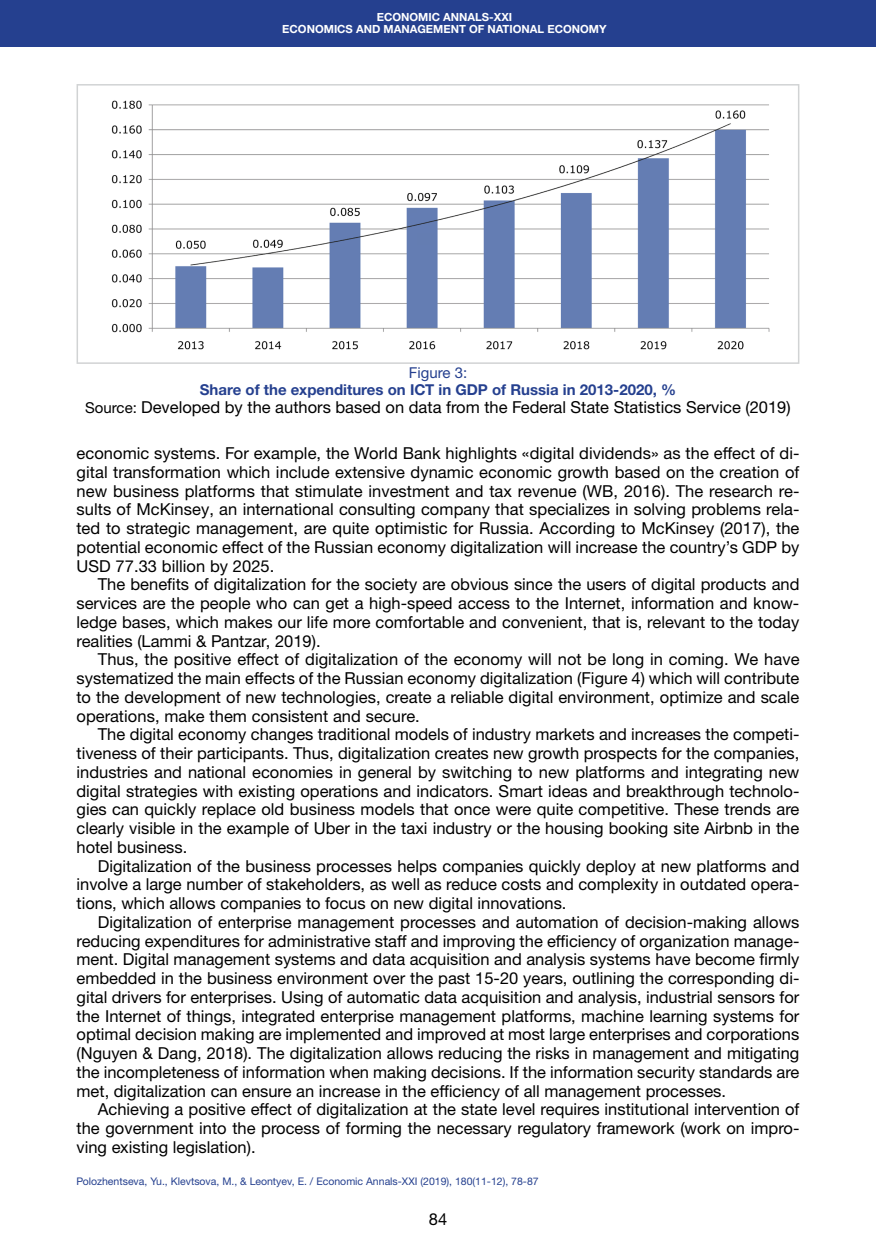
<style>
.page{position:relative;width:876px;height:1246px;background:#fff}
.page>*{position:absolute;margin:0;border:0;box-sizing:border-box;transform-origin:0 0}
.Абзац_2019{font:16.5px/18.8px "Helvetica Neue LTW1 G";color:#000;text-align:justify}
.Таблицы__рисунки__по{font:16.5px "Helvetica Neue LTW1 G";color:#000}
.Таблицы___рисунки_ша{font:700 15px "Helvetica Neue LTW1 G";color:#25408f}
.Таблицы___рисунки_ша-2{font:15px "Helvetica Neue LTW1 G";color:#25408f}
.Посада_2016{font:700 11.25px "Helvetica Neue LTW1 G";color:#fff}
.Нижний_колонтитул_20{font:10.5px "Helvetica Neue LTW1 G";color:#25408f}
.s1{font-size:15px}
</style>
<div class="page">
<div style="left:0;top:0;width:876px;height:47px;background:#25408f"></div>
<img style="left:111px;top:100px;width:659px;height:250px">
<div style="left:77px;top:84px;width:722px;height:280px;border:2px solid #d1d3d4"></div>
<p class="Посада_2016" style="left:377px;top:10px;width:137px">ECONOMIC ANNALS-XXI</p>
<p class="Посада_2016" style="left:282px;top:22px;width:326px">ECONOMICS AND MANAGEMENT OF NATIONAL ECONOMY</p>
<p class="Таблицы___рисунки_ша-2" style="left:409px;top:363px;width:60px">Figure 3:</p>
<p class="Таблицы___рисунки_ша" style="left:200px;top:380px;width:478px">Share of the expenditures on ICT in GDP of Russia in 2013-2020, %</p>
<p class="Таблицы__рисунки__по" style="left:85px;top:396px;width:707px"><span class="s1">Source:</span> Developed by the authors based on data from the Federal State Statistics Service (2019)</p>
<p class="Абзац_2019" style="left:77px;top:444px;width:724px">economic systems. For example, the World Bank highlights «digital dividends» as the effect of di&shy;gital transformation which include extensive dynamic economic growth based on the creation of new business platforms that stimulate investment and tax revenue (WB, 2016). The research re&shy;sults of McKinsey, an international consulting company that specializes in solving problems rela&shy;ted to strategic management, are quite optimistic for Russia. According to McKinsey (2017), the potential economic effect of the Russian economy digitalization will increase the country’s GDP by USD 77.33 billion by 2025.</p>
<p class="Абзац_2019" style="left:77px;top:575px;width:724px;text-indent:21px">The benefits of digitalization for the society are obvious since the users of digital products and services are the people who can get a high-speed access to the Internet, information and know&shy;ledge bases, which makes our life more comfortable and convenient, that is, relevant to the today realities (Lammi &amp; Pantzar, 2019).</p>
<p class="Абзац_2019" style="left:77px;top:650px;width:724px;text-indent:21px">Thus, the positive effect of digitalization of the economy will not be long in coming. We have systematized the main effects of the Russian economy digitalization (Figure 4) which will contribute to the development of new technologies, create a reliable digital environment, optimize and scale operations, make them consistent and secure.</p>
<p class="Абзац_2019" style="left:77px;top:725px;width:724px;text-indent:21px">The digital economy changes traditional models of industry markets and increases the competi&shy;tiveness of their participants. Thus, digitalization creates new growth prospects for the companies, industries and national economies in general by switching to new platforms and integrating new digital strategies with existing operations and indicators. Smart ideas and breakthrough technolo&shy;gies can quickly replace old business models that once were quite competitive. These trends are clearly visible in the example of Uber in the taxi industry or the housing booking site Airbnb in the hotel business.</p>
<p class="Абзац_2019" style="left:77px;top:856px;width:724px;text-indent:21px">Digitalization of the business processes helps companies quickly deploy at new platforms and involve a large number of stakeholders, as well as reduce costs and complexity in outdated opera&shy;tions, which allows companies to focus on new digital innovations.</p>
<p class="Абзац_2019" style="left:77px;top:912px;width:724px;text-indent:21px">Digitalization of enterprise management processes and automation of decision-making allows reducing expenditures for administrative staff and improving the efficiency of organization manage&shy;ment. Digital management systems and data acquisition and analysis systems have become firmly embedded in the business environment over the past 15-20 years, outlining the corresponding di&shy;gital drivers for enterprises. Using of automatic data acquisition and analysis, industrial sensors for the Internet of things, integrated enterprise management platforms, machine learning systems for optimal decision making are implemented and improved at most large enterprises and corporations (Nguyen &amp; Dang, 2018). The digitalization allows reducing the risks in management and mitigating the incompleteness of information when making decisions. If the information security standards are met, digitalization can ensure an increase in the efficiency of all management processes.</p>
<p class="Абзац_2019" style="left:77px;top:1100px;width:724px;text-indent:21px">Achieving a positive effect of digitalization at the state level requires institutional intervention of the government into the process of forming the necessary regulatory framework (work on impro&shy;ving existing legislation).</p>
<p class="Нижний_колонтитул_20" style="left:77px;top:1174px;width:464px">Polozhentseva, Yu., Klevtsova, M., &amp; Leontyev, E. / Economic Annals-XXI (2019), 180(11-12), 78-87</p>
<p class="Абзац_2019" style="left:429px;top:1209px;width:20px">84</p>
</div>
